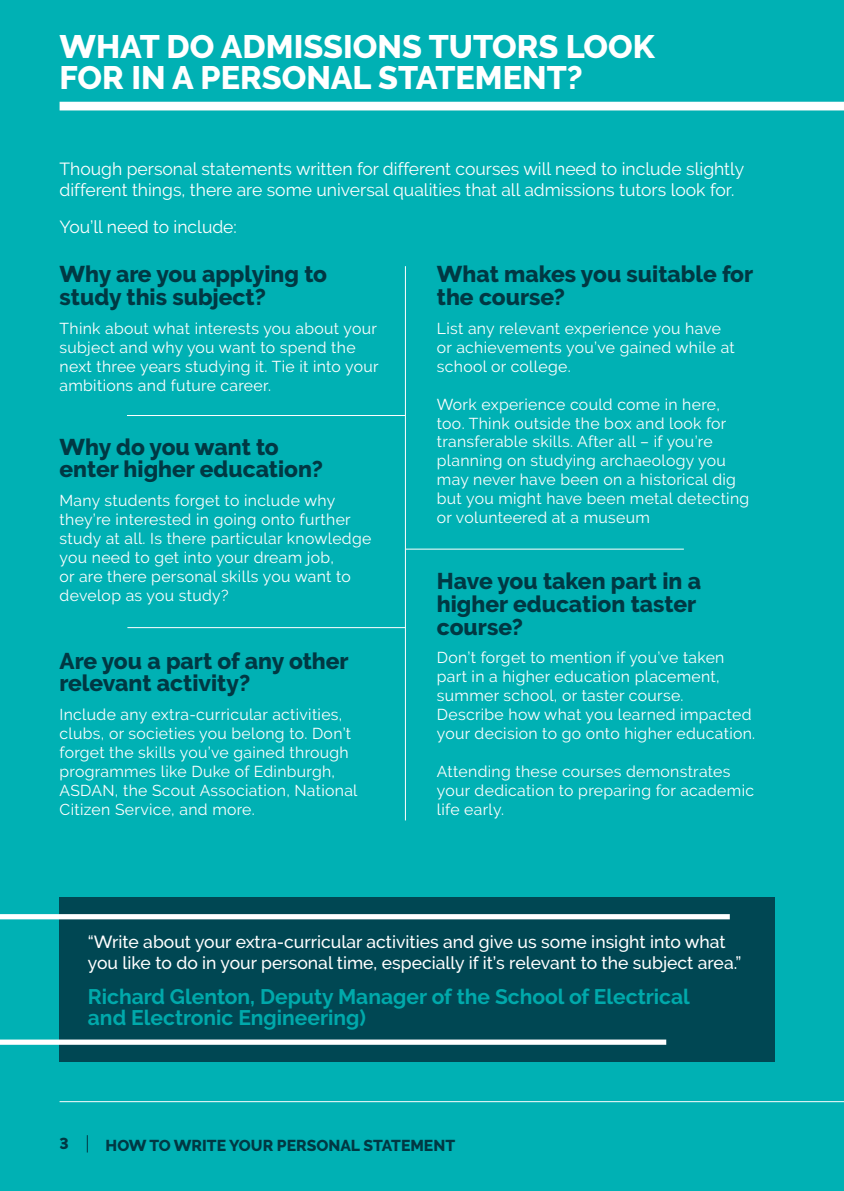
<style>
.page{position:relative;width:844px;height:1191px;background:#fff}
.page>*{position:absolute;margin:0;border:0;box-sizing:border-box;transform-origin:0 0}
.t1{font:800 32.38px/31.5px "Derailed";color:#fff}
.t2{font:800 22.75px/22.8px "Derailed";color:#003843}
.t3{font:700 21px/21px "Derailed";color:#00a9ab}
.t4{font:17.5px/21px "Derailed";color:#fff}
.t5{font:500 17.5px/21px "Derailed";color:#fff}
.t6{font:15.75px/18.9px "Derailed";letter-spacing:.02em;color:#fff}
.t7{font:800 15.75px "Derailed";color:#003843}
</style>
<div class="page">
<div style="left:0;top:0;width:843px;height:1191px;background:#00b1b4"></div>
<hr style="left:60px;top:1101px;width:783px;height:1px;background:#fff">
<div style="left:60px;top:102px;width:783px;height:8px;background:#fff"></div>
<svg style="left:87px;top:1135px;width:1px;height:17px"></svg>
<hr style="left:127px;top:415px;width:278px;height:1px;background:#fff">
<hr style="left:127px;top:627px;width:278px;height:1px;background:#fff">
<hr style="left:406px;top:548px;width:277px;height:1px;background:#fff">
<hr style="left:405px;top:266px;width:1px;height:554px;background:#fff">
<div style="left:59px;top:897px;width:715px;height:164px;background:#004753"></div>
<div style="left:0;top:914px;width:729px;height:5px;background:#fff"></div>
<div style="left:0;top:1039px;width:666px;height:5px;background:#fff"></div>
<h1 class="t1" style="left:60px;top:31px;width:596px">WHAT DO ADMISSIONS TUTORS LOOK<br>FOR IN A PERSONAL STATEMENT?</h1>
<p class="t4" style="left:60px;top:158px;width:686px">Though personal statements written for different courses will need to include slightly different things, there are some universal qualities that all admissions tutors look for.</p>
<p class="t4" style="left:60px;top:216px;width:179px">You’ll need to include:</p>
<h2 class="t2" style="left:60px;top:263px;width:269px">Why are you applying to study this subject?</h2>
<p class="t6" style="left:60px;top:319px;width:320px">Think about what interests you about your subject and why you want to spend the next three years studying it. Tie it into your ambitions and future career.</p>
<h2 class="t2" style="left:60px;top:435px;width:265px">Why do you want to enter higher education?</h2>
<p class="t6" style="left:60px;top:491px;width:313px">Many students forget to include why they’re interested in going onto further study at all. Is there particular knowledge you need to get into your dream job,<br>or are there personal skills you want to develop as you study?</p>
<h2 class="t2" style="left:60px;top:649px;width:290px">Are you a part of any other relevant activity?</h2>
<p class="t6" style="left:60px;top:705px;width:299px">Include any extra-curricular activities, clubs, or societies you belong to. Don’t forget the skills you’ve gained through programmes like Duke of Edinburgh, ASDAN, the Scout Association, National Citizen Service, and more.</p>
<h2 class="t2" style="left:437px;top:263px;width:318px">What makes you suitable for the course?</h2>
<p class="t6" style="left:437px;top:319px;width:299px">List any relevant experience you have or achievements you’ve gained while at school or college.</p>
<p class="t6" style="left:437px;top:394px;width:314px">Work experience could come in here, too. Think outside the box and look for transferable skills. After all – if you’re planning on studying archaeology you may never have been on a historical dig but you might have been metal detecting or volunteered at a museum</p>
<h2 class="t2" style="left:437px;top:570px;width:266px">Have you taken part in a higher education taster course?</h2>
<p class="t6" style="left:437px;top:648px;width:320px">Don’t forget to mention if you’ve taken part in a higher education placement, summer school, or taster course.<br>Describe how what you learned impacted your decision to go onto higher education.</p>
<p class="t6" style="left:437px;top:762px;width:318px">Attending these courses demonstrates your dedication to preparing for academic life early.</p>
<p class="t5" style="left:88px;top:931px;width:654px">“Write about your extra-curricular activities and give us some insight into what you like to do in your personal time, especially if it’s relevant to the subject area.”</p>
<h3 class="t3" style="left:88px;top:986px;width:603px">Richard Glenton, Deputy Manager of the School of Electrical and Electronic Engineering)</h3>
<p class="t7" style="left:60px;top:1134px;width:11px">3</p>
<p class="t7" style="left:106px;top:1136px;width:351px">HOW TO WRITE YOUR PERSONAL STATEMENT</p>
</div>
